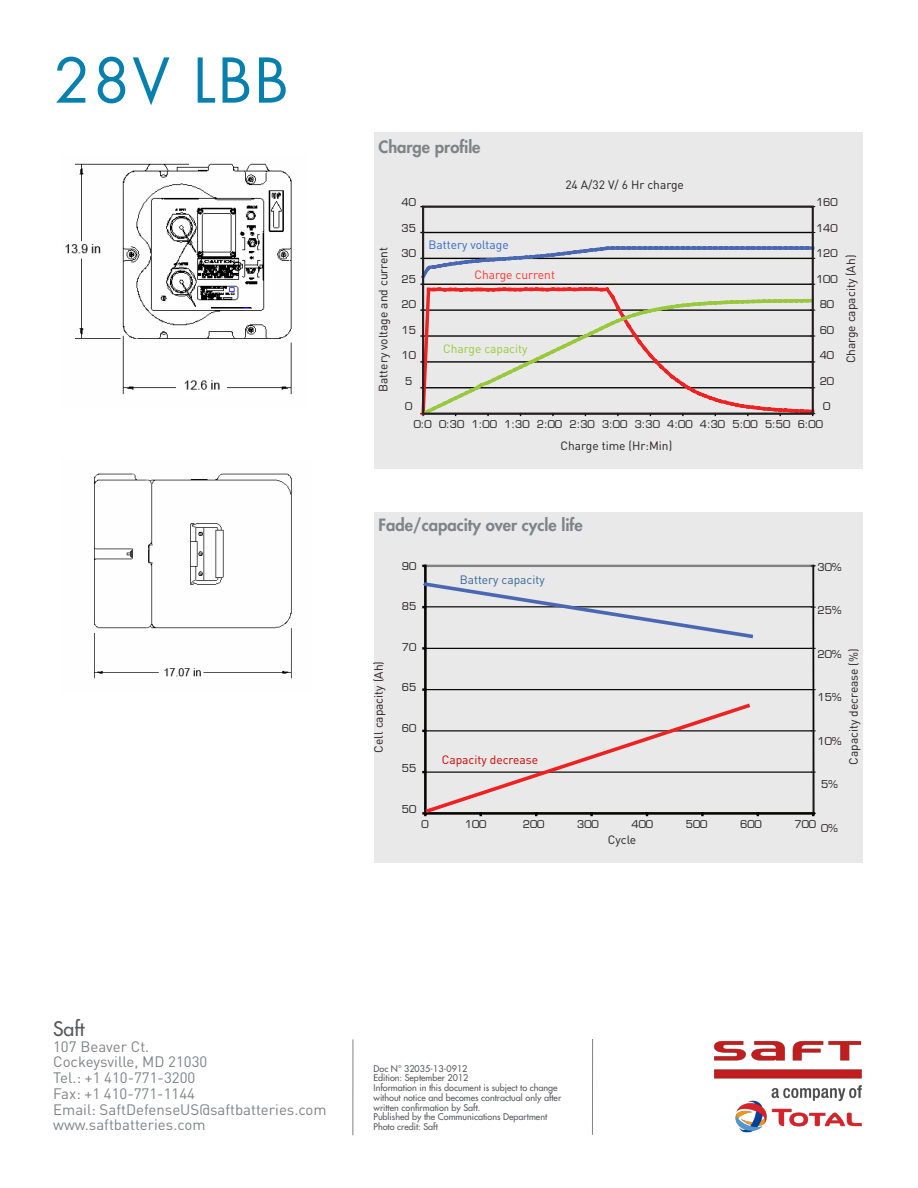
<style>
.page{position:relative;width:918px;height:1188px;background:#fff}
.page>*{position:absolute;margin:0;border:0;box-sizing:border-box;transform-origin:0 0}
.t1{font:60px "Futura Std";letter-spacing:.04em;color:#0780ae}
.t2{font:500 19.5px "Futura Std";color:#57585a}
.t3{font:800 16.5px "Futura Std";color:#808285}
.t4{font:15px "DINOT";color:#808285}
.t5{font:12px "DINOT";color:#231f20}
.t6{font:12px "DINOT";color:#c00}
.t7{font:12px "DINOT";color:#369}
.t8{font:12px "DINOT";color:#36c}
.t9{font:12px "DINOT";color:#9c3}
.t10{font:12px "DINOT";color:#f33}
.t11{font:10.5px "Eurostile LT";color:#231f20}
.t12{font:500 9px/9.8px "Futura Std";color:#57585a}
</style>
<div class="page">
<div style="left:375px;top:512px;width:488px;height:350px;background:#e9e9e9"></div>
<div style="left:375px;top:132px;width:488px;height:337px;background:#e9e9e9"></div>
<hr style="left:352px;top:1039px;width:1px;height:96px;background:#808285">
<hr style="left:592px;top:1039px;width:1px;height:96px;background:#808285">
<img style="left:714px;top:1041px;width:148px;height:92px">
<img style="left:94px;top:473px;width:198px;height:206px">
<img style="left:65px;top:163px;width:227px;height:232px">
<hr style="left:423px;top:232px;width:390px;height:1px;background:#050504">
<svg style="left:420px;top:287px;width:396px;height:130px"></svg>
<svg style="left:420px;top:246px;width:396px;height:39px"></svg>
<svg style="left:425px;top:297px;width:386px;height:115px"></svg>
<div style="left:422px;top:206px;width:392px;height:209px;border:2px solid #231f20"></div>
<hr style="left:425px;top:772px;width:388px;height:1px;background:#050504">
<hr style="left:425px;top:730px;width:388px;height:1px;background:#050504">
<hr style="left:425px;top:689px;width:388px;height:1px;background:#050504">
<hr style="left:425px;top:648px;width:388px;height:1px;background:#050504">
<hr style="left:425px;top:606px;width:388px;height:1px;background:#050504">
<hr style="left:425px;top:565px;width:388px;height:2px;background:#808180">
<hr style="left:424px;top:566px;width:3px;height:247px;background:#050504">
<hr style="left:425px;top:812px;width:388px;height:3px;background:#050504">
<svg style="left:810px;top:565px;width:6px;height:251px"></svg>
<svg style="left:422px;top:580px;width:333px;height:60px"></svg>
<svg style="left:423px;top:701px;width:336px;height:114px"></svg>
<p class="t1" style="left:54px;top:42px;width:236px">28V LBB</p>
<p class="t3" style="left:378px;top:137px;width:104px">Charge profile</p>
<p class="t5" style="left:565px;top:176px;width:120px">24 A/32 V/ 6 Hr charge</p>
<p class="t11" style="left:402px;top:196px;width:16px">40</p>
<p class="t11" style="left:402px;top:221px;width:16px">35</p>
<p class="t11" style="left:402px;top:247px;width:16px">30</p>
<p class="t11" style="left:402px;top:272px;width:16px">25</p>
<p class="t11" style="left:402px;top:298px;width:16px">20</p>
<p class="t11" style="left:402px;top:323px;width:16px">15</p>
<p class="t11" style="left:402px;top:349px;width:16px">10</p>
<p class="t11" style="left:405px;top:374px;width:9px">5</p>
<p class="t11" style="left:405px;top:400px;width:9px">0</p>
<p class="t11" style="left:816px;top:196px;width:23px">160</p>
<p class="t11" style="left:816px;top:221px;width:23px">140</p>
<p class="t11" style="left:816px;top:247px;width:23px">120</p>
<p class="t11" style="left:816px;top:272px;width:23px">100</p>
<p class="t11" style="left:820px;top:298px;width:16px">80</p>
<p class="t11" style="left:820px;top:323px;width:16px">60</p>
<p class="t11" style="left:820px;top:349px;width:16px">40</p>
<p class="t11" style="left:820px;top:374px;width:16px">20</p>
<p class="t11" style="left:823px;top:400px;width:9px">0</p>
<p class="t8" style="left:428px;top:237px;width:82px">Battery voltage</p>
<p class="t10" style="left:474px;top:266px;width:82px">Charge current</p>
<p class="t5" style="left:375px;top:392px;width:147px;rotate:-90deg">Battery voltage and current</p>
<p class="t5" style="left:843px;top:363px;width:110px;rotate:-90deg">Charge capacity (Ah)</p>
<p class="t11" style="left:414px;top:418px;width:411px">0:0 0:30 1:00 1:30 2:00 2:30 3:00 3:30 4:00 4:30 5:00 5:50 6:00</p>
<p class="t9" style="left:443px;top:340px;width:86px">Charge capacity</p>
<p class="t5" style="left:560px;top:437px;width:113px">Charge time (Hr:Min)</p>
<p class="t3" style="left:378px;top:515px;width:206px">Fade/capacity over cycle life</p>
<p class="t5" style="left:370px;top:753px;width:93px;rotate:-90deg">Cell capacity (Ah)</p>
<p class="t11" style="left:402px;top:559px;width:16px">90</p>
<p class="t11" style="left:402px;top:600px;width:16px">85</p>
<p class="t11" style="left:402px;top:640px;width:16px">70</p>
<p class="t11" style="left:402px;top:681px;width:16px">65</p>
<p class="t11" style="left:402px;top:721px;width:16px">60</p>
<p class="t11" style="left:402px;top:762px;width:16px">55</p>
<p class="t11" style="left:402px;top:802px;width:16px">50</p>
<p class="t7" style="left:460px;top:572px;width:87px">Battery capacity</p>
<p class="t6" style="left:442px;top:752px;width:98px">Capacity decrease</p>
<p class="t11" style="left:818px;top:560px;width:25px">30%</p>
<p class="t11" style="left:818px;top:604px;width:25px">25%</p>
<p class="t11" style="left:818px;top:647px;width:25px">20%</p>
<p class="t11" style="left:818px;top:691px;width:25px">15%</p>
<p class="t11" style="left:818px;top:734px;width:25px">10%</p>
<p class="t11" style="left:821px;top:778px;width:18px">5%</p>
<p class="t5" style="left:845px;top:765px;width:118px;rotate:-90deg">Capacity decrease (%)</p>
<p class="t11" style="left:421px;top:818px;width:9px">0</p>
<p class="t11" style="left:465px;top:818px;width:23px">100</p>
<p class="t11" style="left:523px;top:818px;width:23px">200</p>
<p class="t11" style="left:577px;top:818px;width:23px">300</p>
<p class="t11" style="left:631px;top:818px;width:23px">400</p>
<p class="t11" style="left:686px;top:818px;width:23px">500</p>
<p class="t11" style="left:740px;top:818px;width:23px">600</p>
<p class="t11" style="left:794px;top:818px;width:23px">700</p>
<p class="t11" style="left:821px;top:821px;width:18px">0%</p>
<p class="t5" style="left:608px;top:832px;width:30px">Cycle</p>
<p class="t2" style="left:53px;top:1016px;width:33px">Saft</p>
<p class="t4" style="left:53px;top:1036px;width:98px">107 Beaver Ct.</p>
<p class="t4" style="left:53px;top:1052px;width:156px">Cockeysville, MD 21030</p>
<p class="t4" style="left:53px;top:1067px;width:144px">Tel.: +1 410-771-3200</p>
<p class="t4" style="left:53px;top:1083px;width:143px">Fax: +1 410-771-1144</p>
<p class="t4" style="left:53px;top:1099px;width:275px">Email: SaftDefenseUS@saftbatteries.com</p>
<p class="t4" style="left:53px;top:1115px;width:154px">www.saftbatteries.com</p>
<p class="t12" style="left:374px;top:1064px;width:95px">Doc N° 32035-13-0912</p>
<p class="t12" style="left:374px;top:1073px;width:96px">Edition: September 2012</p>
<p class="t12" style="left:374px;top:1083px;width:189px">Information in this document is subject to change without notice and becomes contractual only after written confirmation by Saft.</p>
<p class="t12" style="left:374px;top:1112px;width:175px">Published by the Communications Department</p>
<p class="t12" style="left:374px;top:1122px;width:66px">Photo credit: Saft</p>
</div>
